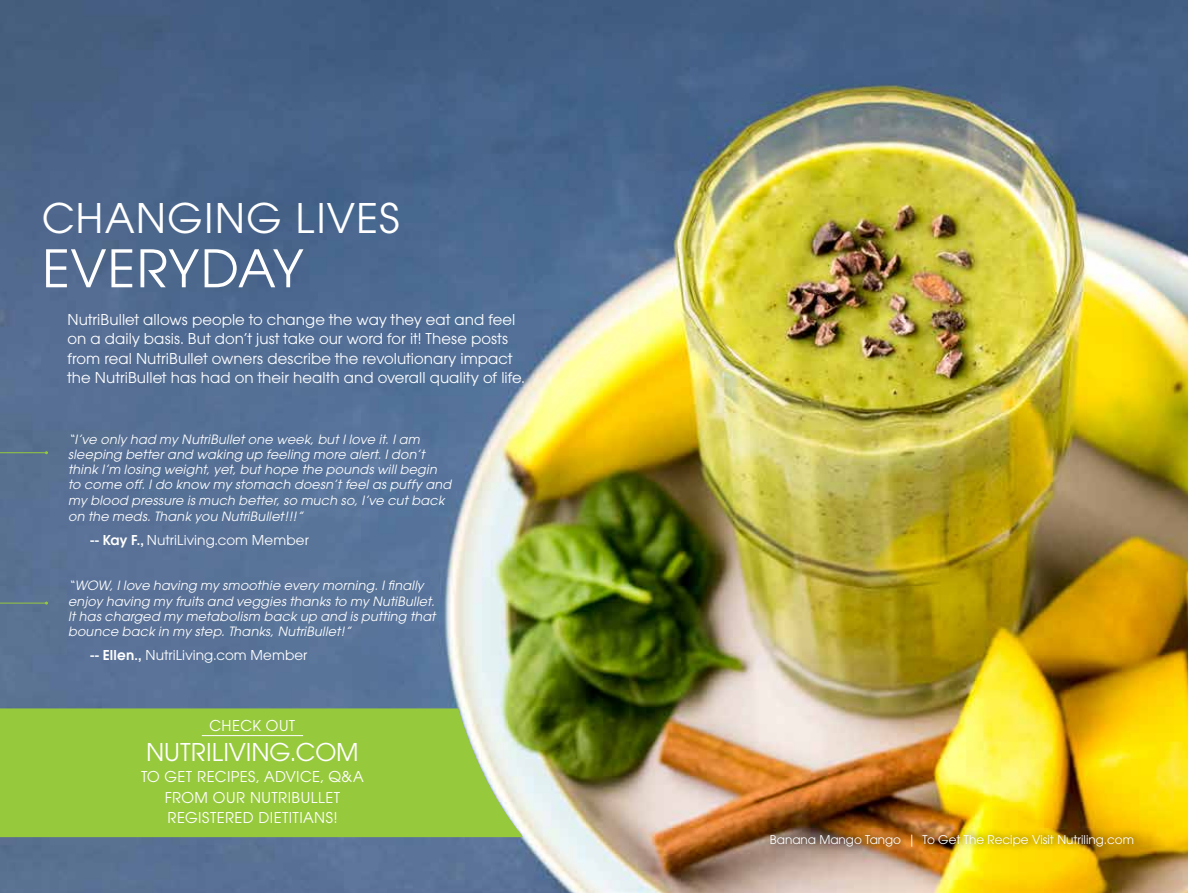
<style>
.page{position:relative;width:1188px;height:893px;background:#fff}
.page>*{position:absolute;margin:0;border:0;box-sizing:border-box;transform-origin:0 0}
.t1{font:57px "Avant Garde ITC";letter-spacing:.025em;color:#fff}
.t2{font:45px "Avant Garde ITC";letter-spacing:.03em;color:#fff}
.t3{font:27px "Avant Garde ITC";color:#fff}
.t4{font:16.5px/19.5px "Avant Garde ITC";letter-spacing:.005em;color:#fff}
.t5{font:16.5px/20.4px "Avant Garde ITC";letter-spacing:.025em;color:#fff;text-align:center}
.t6{font:16.5px "Avant Garde ITC";letter-spacing:.03em;color:#fff}
.t7{font:15px "Avant Garde ITC";letter-spacing:.01em;color:#fff}
.t8{font:italic 12.75px/15.5px "Avant Garde";letter-spacing:.02em;color:#fff}
.t9{font:12px "Avant Garde";color:#fff}
.s1{font-weight:600}
</style>
<div class="page">
<img style="left:0;top:0;width:1188px;height:893px">
<svg style="left:0;top:708px;width:524px;height:130px;background:#9cca49"></svg>
<hr style="left:0;top:452px;width:46px;height:1px;background:#97c93d">
<hr style="left:0;top:603px;width:46px;height:1px;background:#97c93d">
<div style="left:764px;top:827px;width:379px;height:27px;background:#000;opacity:.75"></div>
<hr style="left:202px;top:735px;width:101px;height:1px;background:#fff">
<h2 class="t2" style="left:42px;top:192px;width:360px">CHANGING LIVES</h2>
<h1 class="t1" style="left:42px;top:236px;width:263px">EVERYDAY</h1>
<p class="t4" style="left:68px;top:310px;width:459px">NutriBullet allows people to change the way they eat and feel on a daily basis. But don’t just take our word for it! These posts from real NutriBullet owners describe the revolutionary impact the NutriBullet has had on their health and overall quality of life.</p>
<p class="t8" style="left:68px;top:431px;width:385px">“I’ve only had my NutriBullet one week, but I love it. I am sleeping better and waking up feeling more alert. I don’t think I’m losing weight, yet, but hope the pounds will begin to come off. I do know my stomach doesn’t feel as puffy and my blood pressure is much better, so much so, I’ve cut back on the meds. Thank you NutriBullet!!!”</p>
<p class="t7" style="left:91px;top:531px;width:220px"><span class="s1">-- Kay F.,</span> NutriLiving.com Member</p>
<p class="t8" style="left:68px;top:578px;width:369px">“WOW, I love having my smoothie every morning. I finally enjoy having my fruits and veggies thanks to my NutiBullet.<br>It has charged my metabolism back up and is putting that bounce back in my step. Thanks, NutriBullet!”</p>
<p class="t7" style="left:91px;top:646px;width:218px"><span class="s1">-- Ellen.,</span> NutriLiving.com Member</p>
<p class="t6" style="left:210px;top:716px;width:87px">CHECK OUT</p>
<h3 class="t3" style="left:146px;top:737px;width:214px">NUTRILIVING.COM</h3>
<p class="t5" style="left:141px;top:766px;width:224px">TO GET RECIPES, ADVICE, Q&amp;A<br>FROM OUR NUTRIBULLET<br>REGISTERED DIETITIANS!</p>
<p class="t9" style="left:770px;top:833px;width:366px">Banana Mango Tango | To Get The Recipe Visit Nutriling.com</p>
</div>
